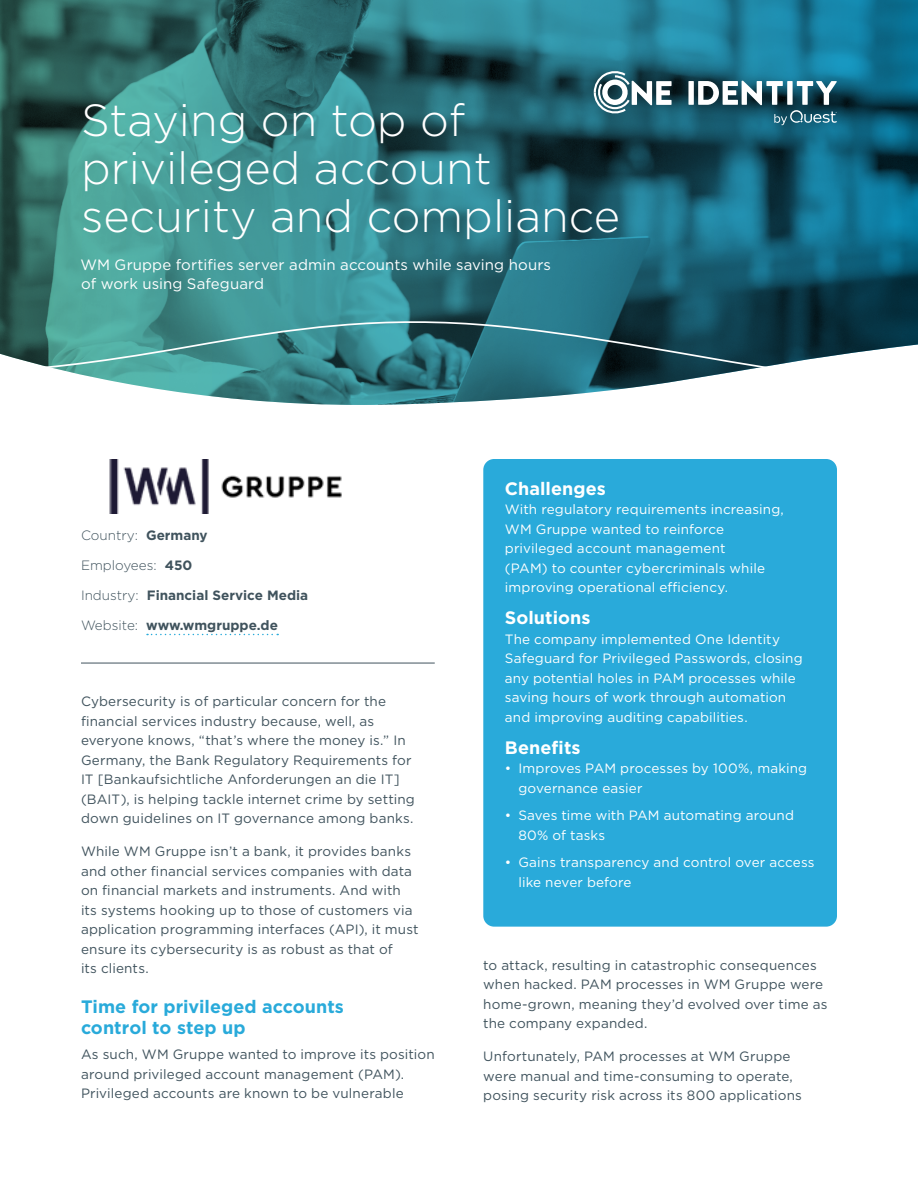
<style>
.page{position:relative;width:918px;height:1188px;background:#fff}
.page>*{position:absolute;margin:0;border:0;box-sizing:border-box;transform-origin:0 0}
.t1{font:300 45px/48px "Gotham";color:#fff}
.t2{font:700 18px/21px "Gotham";color:#29aada}
.t3{font:700 18px "Gotham";letter-spacing:.005em;color:#fff}
.t4{font:15px/19.5px "Gotham";letter-spacing:.005em;color:#fff}
.t5{font:13.5px/19.5px "Gotham";letter-spacing:.01em;color:#40535d}
.t6{font:13.5px/19.5px "Gotham";letter-spacing:.01em;color:#fff}
.t7{font:700 13.5px "Gotham";color:#40535d}
.t8{font:300 13.5px "Gotham";color:#40535d}
.s1{font-weight:700}
.s2{font-weight:300}
</style>
<div class="page">
<svg style="left:0;top:0;width:918px;height:405px;background:#327983"></svg>
<svg style="left:0;top:313px;width:918px;height:68px;background:#427d82"></svg>
<div style="left:688px;top:81px;width:6px;height:24px;background:#fff"></div>
<svg style="left:698px;top:81px;width:139px;height:44px"></svg>
<svg style="left:594px;top:71px;width:78px;height:43px"></svg>
<hr style="left:81px;top:663px;width:354px;height:1px;background:#40535d">
<div style="left:483px;top:459px;width:354px;height:468px;background:#29aada;border-radius:11px"></div>
<img style="left:109px;top:459px;width:233px;height:54px">
<svg style="left:147px;top:634px;width:131px;height:1px"></svg>
<h1 class="t1" style="left:81px;top:95px;width:541px">Staying on top of privileged account security and compliance</h1>
<p class="t4" style="left:80px;top:254px;width:472px">WM Gruppe fortifies server admin accounts while saving hours of work using Safeguard</p>
<p class="t8" style="left:81px;top:527px;width:128px">Country: <span class="s1">Germany</span></p>
<p class="t8" style="left:81px;top:557px;width:113px">Employees: <span class="s1">450</span></p>
<p class="t7" style="left:81px;top:586px;width:229px"><span class="s2">Industry:</span> Financial Service Media</p>
<p class="t7" style="left:81px;top:616px;width:198px"><span class="s2">Website:</span> www.wmgruppe.de</p>
<p class="t5" style="left:81px;top:692px;width:335px">Cybersecurity is of particular concern for the financial services industry because, well, as everyone knows, “that’s where the money is.” In Germany, the Bank Regulatory Requirements for IT [Bankaufsichtliche Anforderungen an die IT] (BAIT), is helping tackle internet crime by setting down guidelines on IT governance among banks.</p>
<p class="t5" style="left:81px;top:842px;width:339px">While WM Gruppe isn’t a bank, it provides banks and other financial services companies with data on financial markets and instruments. And with its systems hooking up to those of customers via application programming interfaces (API), it must ensure its cybersecurity is as robust as that of<br>its clients.</p>
<h2 class="t2" style="left:81px;top:996px;width:264px">Time for privileged accounts control to step up</h2>
<p class="t5" style="left:81px;top:1044px;width:355px">As such, WM Gruppe wanted to improve its position around privileged account management (PAM).<br>Privileged accounts are known to be vulnerable</p>
<h2 class="t3" style="left:505px;top:477px;width:102px">Challenges</h2>
<p class="t6" style="left:505px;top:500px;width:281px">With regulatory requirements increasing, WM Gruppe wanted to reinforce privileged account management<br>(PAM) to counter cybercriminals while improving operational efficiency.</p>
<h2 class="t3" style="left:505px;top:606px;width:87px">Solutions</h2>
<p class="t6" style="left:505px;top:629px;width:299px">The company implemented One Identity Safeguard for Privileged Passwords, closing any potential holes in PAM processes while saving hours of work through automation and improving auditing capabilities.</p>
<h2 class="t3" style="left:505px;top:735px;width:77px">Benefits</h2>
<p class="t6" style="left:518px;top:758px;width:290px;text-indent:-14px">• Improves PAM processes by 100%, making governance easier</p>
<p class="t6" style="left:518px;top:805px;width:277px;text-indent:-14px">• Saves time with PAM automating around<br>80% of tasks</p>
<p class="t6" style="left:518px;top:852px;width:298px;text-indent:-14px">• Gains transparency and control over access like never before</p>
<p class="t5" style="left:483px;top:955px;width:346px">to attack, resulting in catastrophic consequences when hacked. PAM processes in WM Gruppe were home-grown, meaning they’d evolved over time as the company expanded.</p>
<p class="t5" style="left:483px;top:1046px;width:320px">Unfortunately, PAM processes at WM Gruppe were manual and time-consuming to operate, posing security risk across its 800 applications</p>
</div>
